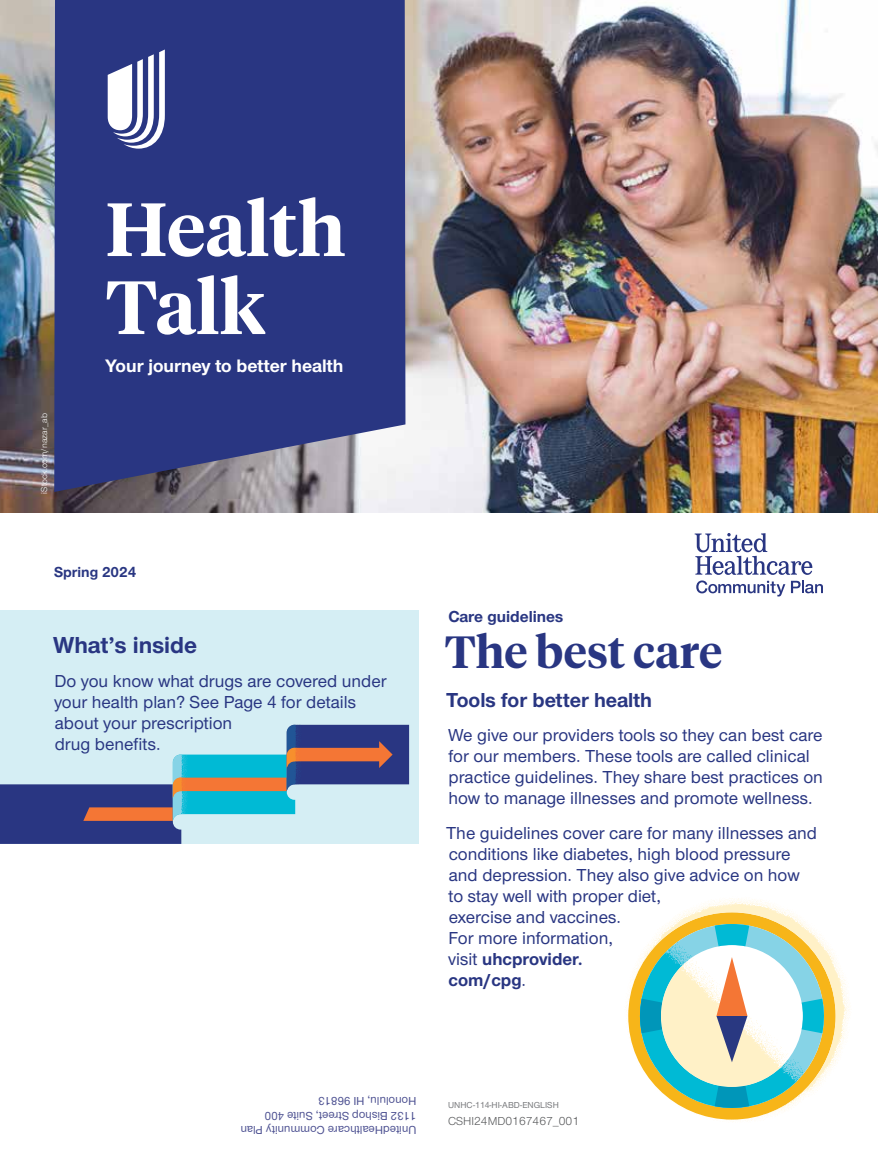
<style>
.page{position:relative;width:878px;height:1161px;background:#fff}
.page>*{position:absolute;margin:0;border:0;box-sizing:border-box;transform-origin:0 0}
.t1{font:600 75px/78px "UHC Serif Headline";color:#fff}
.Hed_serif_secondary_AMC{font:600 45px "UHC Serif Headline";color:#293682}
.Sidebar_head_AMC{font:700 24px "UHC Sans";color:#293682}
.Deck_AMC{font:700 21px "UHC Sans";color:#293682}
.t2{font:700 18.75px "UHC Sans";color:#fff}
.Sans_no_indent_AMC{font:500 18px/21px "UHC Sans";color:#293682}
.tag_category_AMC{font:700 16.5px "UHC Sans";color:#293682}
.t3{font:700 15px "UHC Sans";color:#293682}
.t4{font:500 12px "UHC Sans";color:#4e5292}
.t5{font:12px "UHC Sans";color:#58595b}
.t6{font:500 9px "UHC Sans";color:#797a7d}
.Legal_language_AMC{font:9px "UHC Sans";color:#fff}
.s1{font-weight:700}
</style>
<div class="page">
<svg style="left:625px;top:898px;width:225px;height:224px"></svg>
<img style="left:0;top:0;width:878px;height:513px">
<svg style="left:694px;top:533px;width:129px;height:64px"></svg>
<svg style="left:54px;top:0;width:351px;height:492px;background:#323e84"></svg>
<svg style="left:108px;top:50px;width:57px;height:99px"></svg>
<div style="left:0;top:611px;width:418px;height:233px;background:#d5eef4"></div>
<svg style="left:0;top:725px;width:409px;height:119px"></svg>
<p class="Legal_language_AMC" style="left:38px;top:494px;width:82px;rotate:-90deg">iStock.com/nazar_ab</p>
<p class="t1" style="left:106px;top:187px;width:241px">Health<br>Talk</p>
<p class="t2" style="left:106px;top:353px;width:239px">Your journey to better health</p>
<p class="t3" style="left:54px;top:562px;width:84px">Spring 2024</p>
<p class="Sidebar_head_AMC" style="left:53px;top:629px;width:145px">What’s inside</p>
<p class="Sans_no_indent_AMC" style="left:54px;top:670px;width:334px">Do you know what drugs are covered under your health plan? See Page 4 for details about your prescription<br>drug benefits.</p>
<p class="tag_category_AMC" style="left:448px;top:605px;width:117px">Care guidelines</p>
<p class="Hed_serif_secondary_AMC" style="left:444px;top:621px;width:279px">The best care</p>
<p class="Deck_AMC" style="left:446px;top:686px;width:207px">Tools for better health</p>
<p class="Sans_no_indent_AMC" style="left:448px;top:724px;width:376px">We give our providers tools so they can best care for our members. These tools are called clinical practice guidelines. They share best practices on how to manage illnesses and promote wellness.</p>
<p class="Sans_no_indent_AMC" style="left:446px;top:822px;width:372px">The guidelines cover care for many illnesses and conditions like diabetes, high blood pressure and depression. They also give advice on how<br>to stay well with proper diet,<br>exercise and vaccines.<br>For more information,<br>visit <span class="s1">uhcprovider.<br>com/cpg</span>.</p>
<p class="t4" style="left:416px;top:1109px;width:99px;rotate:-180deg">Honolulu, HI 96813</p>
<p class="t6" style="left:448px;top:1099px;width:112px">UNHC-114-HI-ABD-ENGLISH</p>
<p class="t5" style="left:448px;top:1113px;width:133px">CSHI24MD0167467_001</p>
<p class="t4" style="left:416px;top:1124px;width:153px;rotate:-180deg">1132 Bishop Street, Suite 400</p>
<p class="t4" style="left:416px;top:1138px;width:177px;rotate:-180deg">UnitedHealthcare Community Plan</p>
</div>
